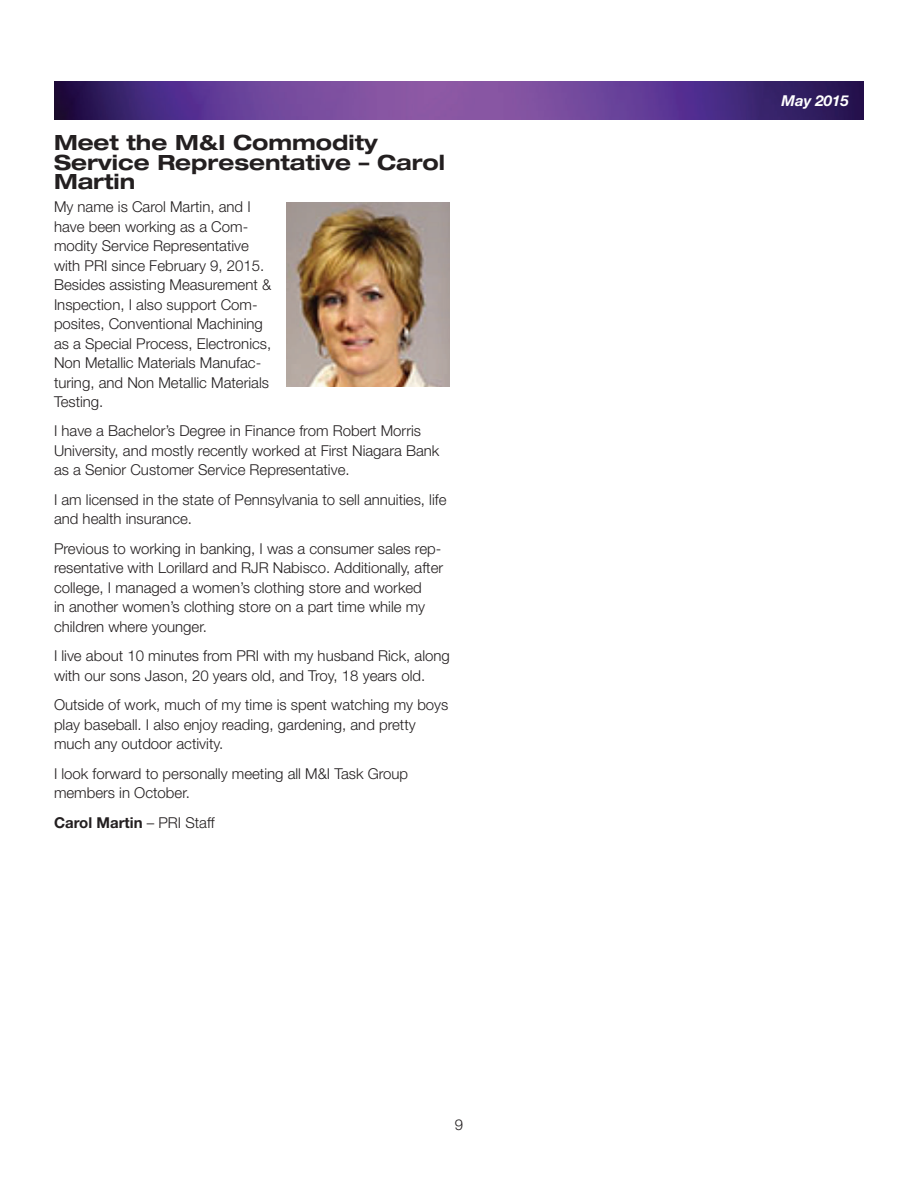
<style>
.page{position:relative;width:918px;height:1188px;background:#fff}
.page>*{position:absolute;margin:0;border:0;box-sizing:border-box;transform-origin:0 0}
.t1{font:700 expanded 21px/19.5px "Helvetica Neue LT Std";color:#231f20}
.t2{font:300 15px/19.5px "Helvetica Neue LT Std";color:#231f20}
.t3{font:700 15px "Helvetica Neue LT Std";color:#231f20}
.t4{font:italic 700 15px "Helvetica Neue LT Std";color:#fff}
.s1{font-weight:300}
</style>
<div class="page">
<img style="left:54px;top:81px;width:810px;height:39px">
<img style="left:287px;top:202px;width:163px;height:184px">
<h1 class="t1" style="left:54px;top:132px;width:393px">Meet the M&amp;I Commodity<br>Service Representative – Carol<br>Martin</h1>
<p class="t2" style="left:54px;top:197px;width:219px">My name is Carol Martin, and I have been working as a Com&shy;modity Service Representative with PRI since February 9, 2015.<br>Besides assisting Measurement &amp;<br>Inspection, I also support Com&shy;posites, Conventional Machining as a Special Process, Electronics,<br>Non Metallic Materials Manufac&shy;turing, and Non Metallic Materials<br>Testing.</p>
<p class="t2" style="left:54px;top:421px;width:387px">I have a Bachelor’s Degree in Finance from Robert Morris<br>University, and mostly recently worked at First Niagara Bank as a Senior Customer Service Representative.</p>
<p class="t2" style="left:54px;top:490px;width:394px">I am licensed in the state of Pennsylvania to sell annuities, life and health insurance.</p>
<p class="t2" style="left:54px;top:539px;width:391px">Previous to working in banking, I was a consumer sales rep&shy;resentative with Lorillard and RJR Nabisco. Additionally, after college, I managed a women’s clothing store and worked<br>in another women’s clothing store on a part time while my children where younger.</p>
<p class="t2" style="left:54px;top:646px;width:397px">I live about 10 minutes from PRI with my husband Rick, along with our sons Jason, 20 years old, and Troy, 18 years old.</p>
<p class="t2" style="left:54px;top:695px;width:396px">Outside of work, much of my time is spent watching my boys play baseball. I also enjoy reading, gardening, and pretty much any outdoor activity.</p>
<p class="t2" style="left:54px;top:764px;width:356px">I look forward to personally meeting all M&amp;I Task Group members in October.</p>
<p class="t3" style="left:54px;top:813px;width:162px">Carol Martin <span class="s1">– PRI Staff</span></p>
<p class="t2" style="left:455px;top:1115px;width:10px">9</p>
<p class="t4" style="left:781px;top:91px;width:69px">May 2015</p>
</div>
